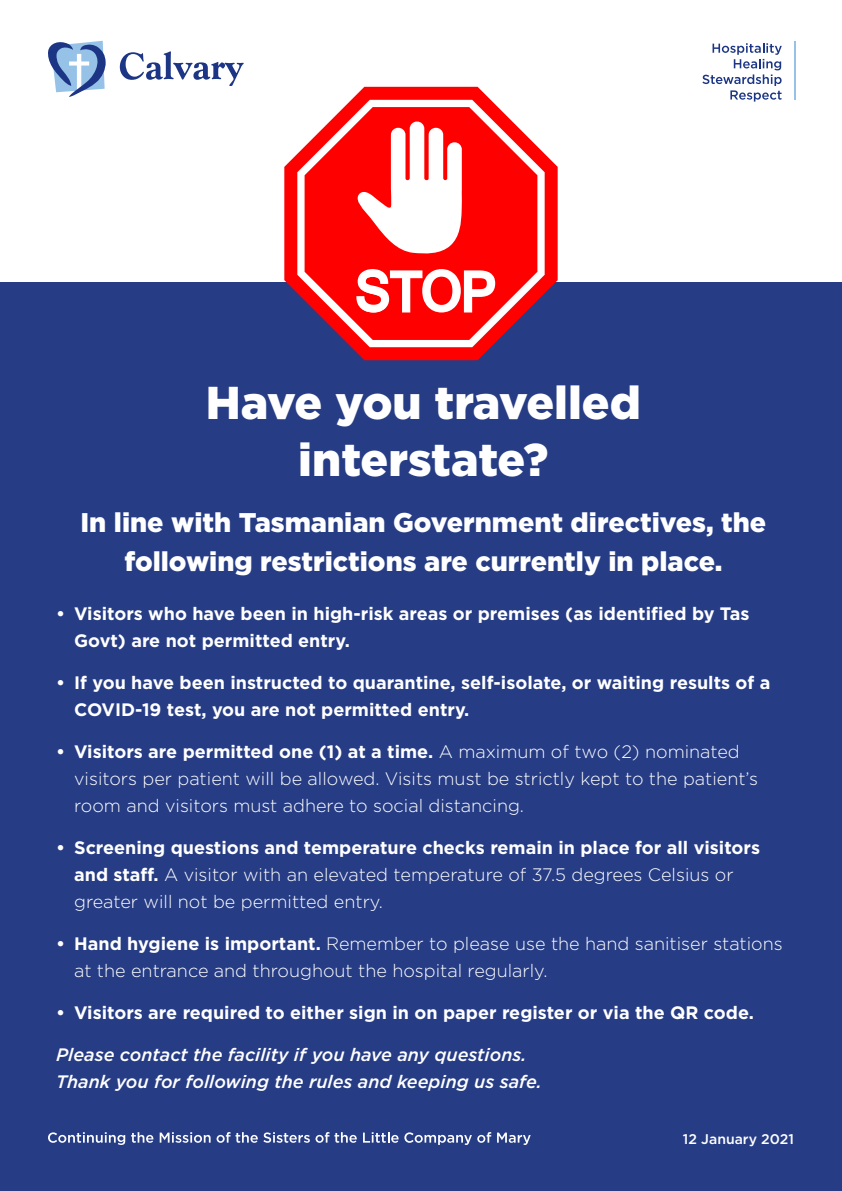
<style>
.page{position:relative;width:842px;height:1191px;background:#fff}
.page>*{position:absolute;margin:0;border:0;box-sizing:border-box;transform-origin:0 0}
.t1{font:900 46px/56.8px "Gotham";color:#fff;text-align:center}
.t2{font:900 27px/38.8px "Gotham";color:#fff;text-align:center}
.t3{font:300 18px/27px "Gotham";color:#fff}
.t4{font:700 18px/27px "Gotham";color:#fff}
.t5{font:italic 500 18px/27px "Gotham";color:#fff}
.t6{font:500 14px "Gotham";color:#fff}
.s1{font-weight:700}
</style>
<div class="page">
<div style="left:0;top:282px;width:842px;height:909px;background:#263c85"></div>
<svg style="left:284px;top:87px;width:274px;height:273px"></svg>
<svg style="left:297px;top:100px;width:248px;height:247px"></svg>
<svg style="left:305px;top:107px;width:232px;height:233px;background:#f52225"></svg>
<svg style="left:356px;top:122px;width:106px;height:132px"></svg>
<svg style="left:356px;top:269px;width:139px;height:43px"></svg>
<svg style="left:48px;top:40px;width:58px;height:57px"></svg>
<svg style="left:120px;top:51px;width:124px;height:35px"></svg>
<svg style="left:702px;top:43px;width:80px;height:59px"></svg>
<hr style="left:794px;top:41px;width:2px;height:58px;background:#96c2e8">
<svg style="left:48px;top:1132px;width:77px;height:13px"></svg>
<svg style="left:131px;top:1132px;width:22px;height:10px"></svg>
<svg style="left:160px;top:1132px;width:51px;height:10px"></svg>
<svg style="left:217px;top:1132px;width:140px;height:10px"></svg>
<svg style="left:363px;top:1132px;width:128px;height:13px"></svg>
<svg style="left:497px;top:1132px;width:34px;height:13px"></svg>
<p class="t1" style="left:206px;top:374px;width:437px">Have you travelled interstate?</p>
<p class="t2" style="left:80px;top:502px;width:687px">In line with Tasmanian Government directives, the following restrictions are currently in place.</p>
<p class="t4" style="left:74px;top:599px;width:677px;text-indent:-18px">• Visitors who have been in high-risk areas or premises (as identified by Tas<br>Govt) are not permitted entry.</p>
<p class="t4" style="left:74px;top:668px;width:698px;text-indent:-18px">• If you have been instructed to quarantine, self-isolate, or waiting results of a<br>COVID-19 test, you are not permitted entry.</p>
<p class="t3" style="left:74px;top:737px;width:685px;text-indent:-18px"><span class="s1">• Visitors are permitted one (1) at a time.</span> A maximum of two (2) nominated visitors per patient will be allowed. Visits must be strictly kept to the patient’s room and visitors must adhere to social distancing.</p>
<p class="t3" style="left:74px;top:833px;width:687px;text-indent:-18px"><span class="s1">• Screening questions and temperature checks remain in place for all visitors and staff.</span> A visitor with an elevated temperature of 37.5 degrees Celsius or greater will not be permitted entry.</p>
<p class="t3" style="left:74px;top:929px;width:710px;text-indent:-18px"><span class="s1">• Hand hygiene is important.</span> Remember to please use the hand sanitiser stations at the entrance and throughout the hospital regularly.</p>
<p class="t4" style="left:56px;top:998px;width:699px">• Visitors are required to either sign in on paper register or via the QR code.</p>
<p class="t5" style="left:56px;top:1040px;width:487px">Please contact the facility if you have any questions.<br>Thank you for following the rules and keeping us safe.</p>
<p class="t6" style="left:683px;top:1129px;width:112px">12 January 2021</p>
</div>
